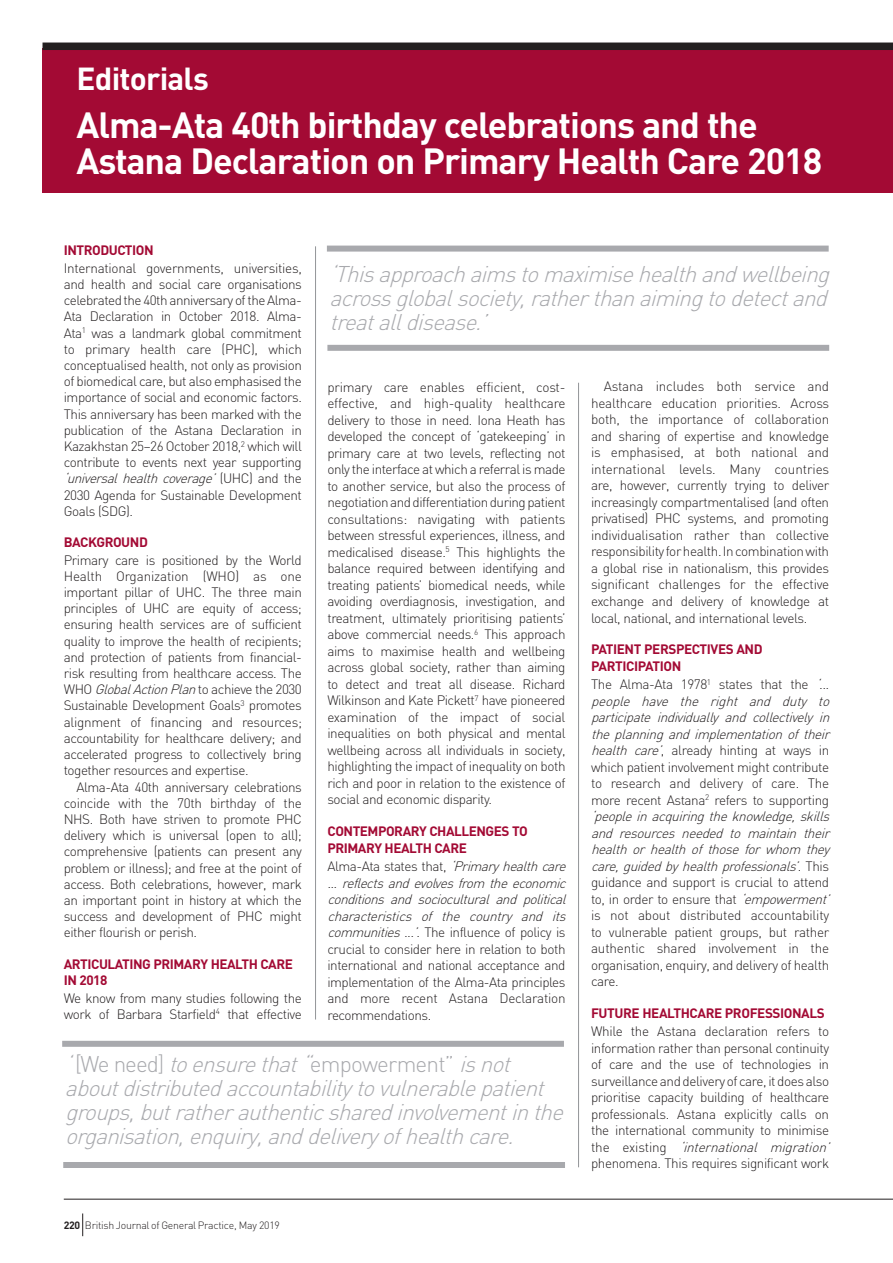
<style>
.page{position:relative;width:893px;height:1263px;background:#fff}
.page>*{position:absolute;margin:0;border:0;box-sizing:border-box;transform-origin:0 0}
.t1{font:700 36px/36px "DIN";letter-spacing:-.03em;color:#fff}
.t2{font:700 31.5px "DIN";letter-spacing:-.025em;color:#fff}
.t3{font:italic 300 22.5px/24px "DIN";color:#a8a9ad;text-align:justify}
.t4{font:300 13.5px/16.5px "DIN";letter-spacing:-.03em;color:#231f20;text-align:justify}
.t5{font:700 13.5px/17.2px "DIN";letter-spacing:-.035em;color:#a30a34}
.t6{font:300 10.5px "DIN";letter-spacing:-.025em;color:#231f20}
.s1{font-style:italic}
.s2{font-weight:300;color:#231f20}
.s3{font-weight:300;font-style:italic;color:#231f20}
.s4{font-style:normal}
.s5{font-weight:700}
</style>
<div class="page">
<div style="left:43px;top:49px;width:850px;height:144px;background:#a30a34"></div>
<hr style="left:315px;top:246px;width:1px;height:773px;background:#939598">
<hr style="left:578px;top:383px;width:1px;height:784px;background:#939598">
<div style="left:43px;top:43px;width:850px;height:7px;background:#231f20"></div>
<div style="left:327px;top:345px;width:502px;height:6px;background:#a8a9ad"></div>
<div style="left:327px;top:246px;width:502px;height:6px;background:#a8a9ad"></div>
<div style="left:63px;top:1162px;width:502px;height:6px;background:#a8a9ad"></div>
<div style="left:62px;top:1041px;width:502px;height:6px;background:#a8a9ad"></div>
<hr style="left:64px;top:1199px;width:829px;height:1px;background:#231f20">
<svg style="left:82px;top:1213px;width:1px;height:23px"></svg>
<h2 class="t2" style="left:77px;top:58px;width:134px">Editorials</h2>
<h1 class="t1" style="left:77px;top:105px;width:747px">Alma-Ata 40th birthday celebrations and the<br>Astana Declaration on Primary Health Care 2018</h1>
<p class="t5" style="left:64px;top:241px;width:91px">INTRODUCTION</p>
<p class="t4" style="left:64px;top:260px;width:240px">International governments, universities, and health and social care organisations celebrated the 40th anniversary of the Alma-Ata Declaration in October 2018. Alma-Ata<sup>1</sup> was a landmark global commitment to primary health care (PHC), which conceptualised health, not only as provision of biomedical care, but also emphasised the importance of social and economic factors.<br>This anniversary has been marked with the publication of the Astana Declaration in Kazakhstan 25–26 October 2018,<sup>2</sup> which will contribute to events next year supporting <span class="s1">‘universalhealthcoverage’</span>( U H C ) a n d t h e 2030 Agenda for Sustainable Development Goals (SDG).</p>
<p class="t5" style="left:64px;top:533px;width:86px">BACKGROUND</p>
<p class="t4" style="left:64px;top:552px;width:240px">Primary care is positioned by the World Health Organization (WHO) as one important pillar of UHC. The three main principles of UHC are equity of access; ensuring health services are of sufficient quality to improve the health of recipients; and protection of patients from financial&shy;risk resulting from healthcare access. The WHO <span class="s1">GlobalActionPlan</span>to achieve the 2030<br>Sustainable Development Goals<sup>3</sup> promotes alignment of financing and resources; accountability for healthcare delivery; and accelerated progress to collectively bring together resources and expertise.</p>
<p class="t4" style="left:64px;top:778px;width:240px;text-indent:13px">Alma-Ata 40th anniversary celebrations coincide with the 70th birthday of the NHS. Both have striven to promote PHC delivery which is universal (open to all); comprehensive (patients can present any problem or illness); and free at the point of access. Both celebrations, however, mark an important point in history at which the success and development of PHC might either flourish or perish.</p>
<p class="t5" style="left:64px;top:955px;width:231px;line-height:16.5px">ARTICULATING PRIMARY HEALTH CARE<br>IN 2018</p>
<p class="t4" style="left:64px;top:990px;width:240px">We know from many studies following the work of Barbara Starfield<sup>4</sup> that effective</p>
<h3 class="t3" style="left:330px;top:261px;width:508px">‘Thisapproachaimstomaximisehealthandwellbeing acrossglobalsociety,ratherthanaimingtodetectand treatalldisease.’</h3>
<p class="t4" style="left:591px;top:378px;width:240px;text-indent:13px">Astana includes both service and healthcare education priorities. Across both, the importance of collaboration and sharing of expertise and knowledge is emphasised, at both national and international levels. Many countries are, however, currently trying to deliver increasingly compartmentalised (and often privatised) PHC systems, and promoting individualisation rather than collective responsibility for health. In combination with a global rise in nationalism, this provides significant challenges for the effective exchange and delivery of knowledge at local, national, and international levels.</p>
<p class="t5" style="left:591px;top:640px;width:244px">PATIENT PERSPECTIVES AND<br>PARTICIPATION<br><span class="s2">The Alma-Ata 1978</span><sup>1</sup> <span class="s2">states that the</span> <span class="s3">‘...</span></p>
<p class="t4" style="left:591px;top:692px;width:244px;text-align:left"><span class="s1">people have the right and duty to participate individually and collectively in theplanningandimplementationoftheir health care’</span>, already hinting at ways in which patient involvement might contribute to research and delivery of care. The more recent Astana<sup>2</sup> refers to supporting <span class="s1">‘peopleinacquiringtheknowledge,skills and resources needed to maintain their health or health of those for whom they care,guidedbyhealthprofessionals’</span>. T h i s guidance and support is crucial to attend to, in order to ensure that <span class="s1">‘empowerment’ </span>is not about distributed accountability to vulnerable patient groups, but rather authentic shared involvement in the organisation, enquiry, and delivery of health care.</p>
<p class="t5" style="left:591px;top:1004px;width:235px">FUTURE HEALTHCARE PROFESSIONALS</p>
<p class="t4" style="left:591px;top:1023px;width:244px;text-align:left">While the Astana declaration refers to information rather than personal continuity of care and the use of technologies in surveillance and delivery of care, it does also prioritise capacity building of healthcare professionals. Astana explicitly calls on the international community to minimise t h e e x i s t i n g <span class="s1">‘international migration’ </span>phenomena. This requires significant work</p>
<p class="t4" style="left:327px;top:379px;width:240px">primary care enables efficient, cost&shy;effective, and high-quality healthcare delivery to those in need. Iona Heath has developed the concept of ‘gatekeeping’ in primary care at two levels, reflecting not only the interface at which a referral is made to another service, but also the process of negotiation and differentiation during patient consultations: navigating with patients between stressful experiences, illness, and medicalised disease.<sup>5</sup> This highlights the balance required between identifying and treating patients’ biomedical needs, while avoiding overdiagnosis, investigation, and treatment, ultimately prioritising patients’ above commercial needs.<sup>6</sup> This approach aims to maximise health and wellbeing across global society, rather than aiming to detect and treat all disease. Richard Wilkinson and Kate Pickett<sup>7</sup> have pioneered examination of the impact of social inequalities on both physical and mental wellbeing across all individuals in society, highlighting the impact of inequality on both rich and poor in relation to the existence of social and economic disparity.</p>
<p class="t5" style="left:327px;top:822px;width:244px">CONTEMPORARY CHALLENGES TO<br>PRIMARY HEALTH CARE<br><span class="s2">Alma-Ata states that,</span> <span class="s3">‘Primaryhealthcare</span></p>
<p class="t4" style="left:327px;top:874px;width:244px;text-align:left"><span class="s1">...reflectsandevolvesfrom theeconomic conditions and sociocultural and political characteristics of the country and its communities...’</span>. The influence of policy is crucial to consider here in relation to both international and national acceptance and implementation of the Alma-Ata principles and more recent Astana Declaration recommendations.</p>
<h3 class="t3" style="left:65px;top:1052px;width:507px;text-align:left">‘<span class="s4">[We need]</span> toensurethat“<span class="s4">empowerment”</span> isnot aboutdistributedaccountabilitytovulnerablepatient groups,butratherauthenticsharedinvolvementinthe organisation,enquiry,anddeliveryofhealthcare.</h3>
<p class="t6" style="left:64px;top:1219px;width:218px"><span class="s5">220</span> British Journal of General Practice, May 2019</p>
</div>
